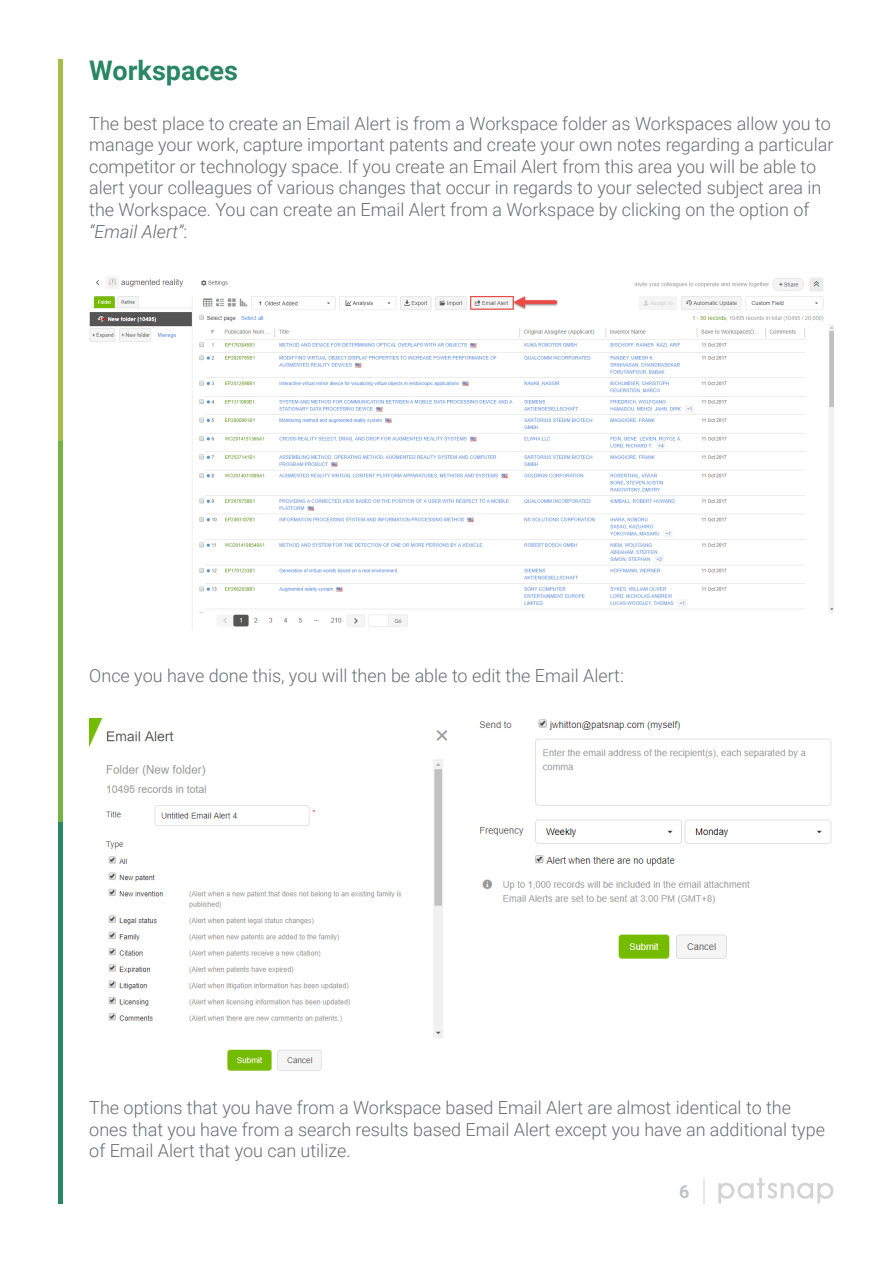
<style>
.page{position:relative;width:893px;height:1263px;background:#fff}
.page>*{position:absolute;margin:0;border:0;box-sizing:border-box;transform-origin:0 0}
.t1{font:700 27px "Roboto";color:#298766}
.t2{font:300 18px/21.6px "Roboto";color:#6c6d70}
.t3{font:700 18px "Roboto";color:#c1c2c4}
.s1{font-style:italic}
</style>
<div class="page">
<hr style="left:58px;top:60px;width:4px;height:381px;background:#a5be4a">
<hr style="left:58px;top:441px;width:4px;height:381px;background:#74b443">
<hr style="left:58px;top:822px;width:4px;height:381px;background:#298766">
<hr style="left:703px;top:1178px;width:2px;height:25px;background:#e6e7e9">
<svg style="left:718px;top:1178px;width:115px;height:25px"></svg>
<img style="left:89px;top:278px;width:744px;height:351px">
<img style="left:89px;top:718px;width:357px;height:353px">
<img style="left:479px;top:719px;width:353px;height:240px">
<p class="t1" style="left:89px;top:51px;width:150px">Workspaces</p>
<p class="t2" style="left:89px;top:112px;width:746px">The best place to create an Email Alert is from a Workspace folder as Workspaces allow you to manage your work, capture important patents and create your own notes regarding a particular competitor or technology space. If you create an Email Alert from this area you will be able to alert your colleagues of various changes that occur in regards to your selected subject area in the Workspace. You can create an Email Alert from a Workspace by clicking on the option of <span class="s1">“Email Alert”</span>:</p>
<p class="t2" style="left:89px;top:664px;width:536px">Once you have done this, you will then be able to edit the Email Alert:</p>
<p class="t2" style="left:89px;top:1096px;width:737px">The options that you have from a Workspace based Email Alert are almost identical to the ones that you have from a search results based Email Alert except you have an additional type of Email Alert that you can utilize.</p>
<p class="t3" style="left:679px;top:1179px;width:12px">6</p>
</div>
